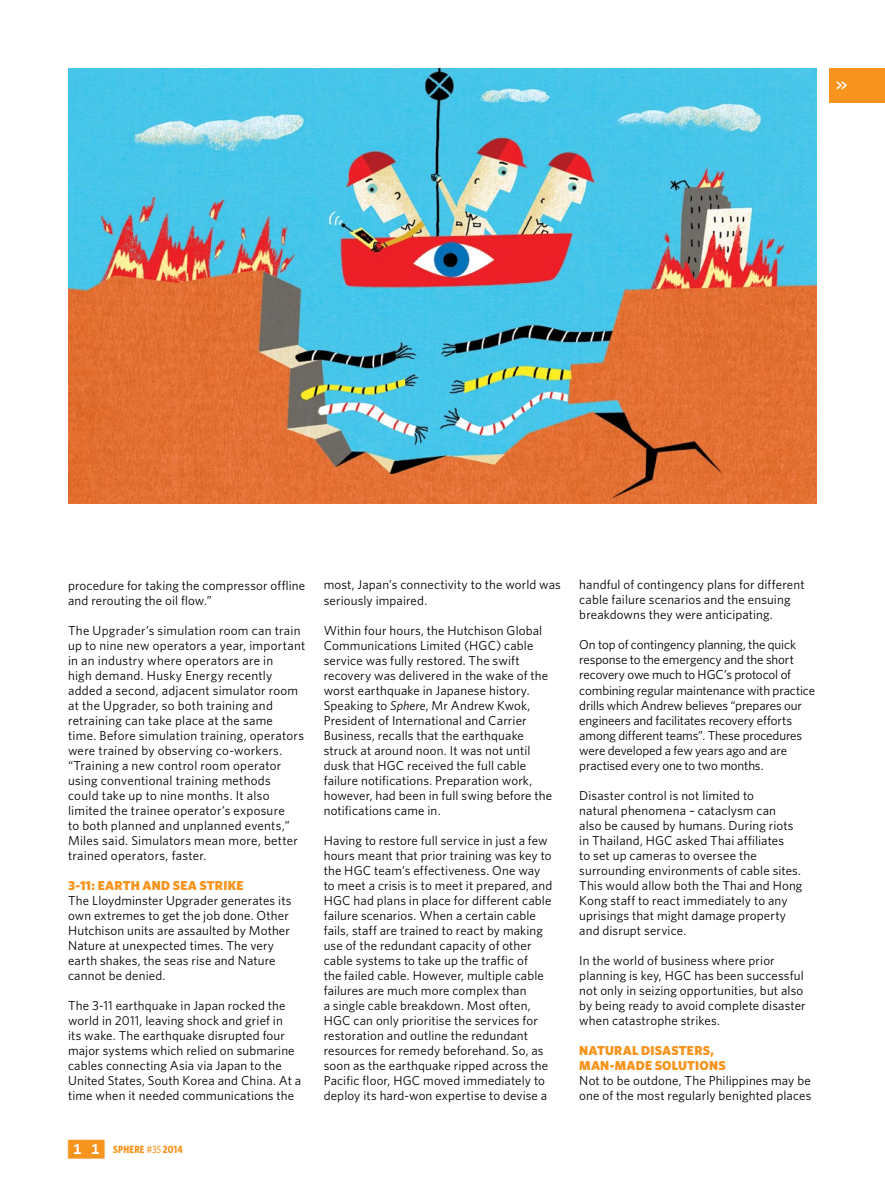
<style>
.page{position:relative;width:885px;height:1191px;background:#fff}
.page>*{position:absolute;margin:0;border:0;box-sizing:border-box;transform-origin:0 0}
.t1{font:600 16.5px "Whitney Condensed";color:#fff}
.t2{font:12.9px/15px "Whitney";letter-spacing:.01em;color:#000}
.t3{font:12.9px/15px "Whitney";letter-spacing:-.01em;color:#000}
.t4{font:900 12.9px/15px "Whitney";letter-spacing:.02em;color:#f7941e}
.t5{font:700 10.5px "Whitney Condensed";letter-spacing:.02em;color:#f7941e}
.s1{font-family:"Whitney Index Black Square Bd";font-weight:400;font-size:22.5px}
.s2{font-weight:500}
.s3{font-style:italic}
</style>
<div class="page">
<div style="left:829px;top:68px;width:55px;height:34px;background:#f7941e"></div>
<img style="left:68px;top:68px;width:748px;height:435px">
<p class="t1" style="left:836px;top:75px;width:13px">&gt;&gt;</p>
<p class="t2" style="left:68px;top:577px;width:239px">procedure for taking the compressor offline and rerouting the oil flow.”</p>
<p class="t2" style="left:68px;top:622px;width:239px">The Upgrader’s simulation room can train up to nine new operators a year, important in an industry where operators are in<br>high demand. Husky Energy recently added a second, adjacent simulator room at the Upgrader, so both training and retraining can take place at the same<br>time. Before simulation training, operators were trained by observing co-workers. “Training a new control room operator using conventional training methods<br>could take up to nine months. It also limited the trainee operator’s exposure<br>to both planned and unplanned events,” Miles said. Simulators mean more, better trained operators, faster.</p>
<p class="t4" style="left:68px;top:877px;width:177px">3-11: EARTH AND SEA STRIKE</p>
<p class="t2" style="left:68px;top:892px;width:225px">The Lloydminster Upgrader generates its own extremes to get the job done. Other Hutchison units are assaulted by Mother Nature at unexpected times. The very earth shakes, the seas rise and Nature cannot be denied.</p>
<p class="t2" style="left:68px;top:997px;width:235px">The 3-11 earthquake in Japan rocked the world in 2011, leaving shock and grief in<br>its wake. The earthquake disrupted four major systems which relied on submarine cables connecting Asia via Japan to the United States, South Korea and China. At a time when it needed communications the</p>
<p class="t5" style="left:66px;top:1143px;width:118px"><span class="s1">11</span> SPHERE <span class="s2">#35</span> 2014</p>
<p class="t2" style="left:323px;top:577px;width:239px">most, Japan’s connectivity to the world was seriously impaired.</p>
<p class="t2" style="left:323px;top:622px;width:230px">Within four hours, the Hutchison Global Communications Limited (HGC) cable service was fully restored. The swift recovery was delivered in the wake of the worst earthquake in Japanese history.<br>Speaking to <span class="s3">Sphere</span>, Mr Andrew Kwok, President of International and Carrier Business, recalls that the earthquake struck at around noon. It was not until dusk that HGC received the full cable failure notifications. Preparation work, however, had been in full swing before the notifications came in.</p>
<p class="t2" style="left:323px;top:832px;width:230px">Having to restore full service in just a few hours meant that prior training was key to the HGC team’s effectiveness. One way to meet a crisis is to meet it prepared, and HGC had plans in place for different cable failure scenarios. When a certain cable fails, staff are trained to react by making use of the redundant capacity of other cable systems to take up the traffic of<br>the failed cable. However, multiple cable failures are much more complex than<br>a single cable breakdown. Most often, HGC can only prioritise the services for restoration and outline the redundant resources for remedy beforehand. So, as soon as the earthquake ripped across the Pacific floor, HGC moved immediately to deploy its hard-won expertise to devise a</p>
<p class="t2" style="left:579px;top:577px;width:227px">handful of contingency plans for different cable failure scenarios and the ensuing breakdowns they were anticipating.</p>
<p class="t3" style="left:579px;top:637px;width:237px">On top of contingency planning, the quick response to the emergency and the short recovery owe much to HGC’s protocol of combining regular maintenance with practice drills which Andrew believes “prepares our engineers and facilitates recovery efforts among different teams”. These procedures were developed a few years ago and are practised every one to two months.</p>
<p class="t2" style="left:579px;top:787px;width:224px">Disaster control is not limited to<br>natural phenomena – cataclysm can<br>also be caused by humans. During riots in Thailand, HGC asked Thai affiliates<br>to set up cameras to oversee the surrounding environments of cable sites.<br>This would allow both the Thai and Hong Kong staff to react immediately to any uprisings that might damage property and disrupt service.</p>
<p class="t2" style="left:579px;top:952px;width:228px">In the world of business where prior planning is key, HGC has been successful not only in seizing opportunities, but also by being ready to avoid complete disaster when catastrophe strikes.</p>
<p class="t4" style="left:579px;top:1042px;width:136px">NATURAL DISASTERS,<br>MAN -MADE</p>
<p class="t4" style="left:654px;top:1057px;width:64px">SOLUTIONS</p>
<p class="t2" style="left:579px;top:1072px;width:233px">Not to be outdone, The Philippines may be one of the most regularly benighted places</p>
</div>
